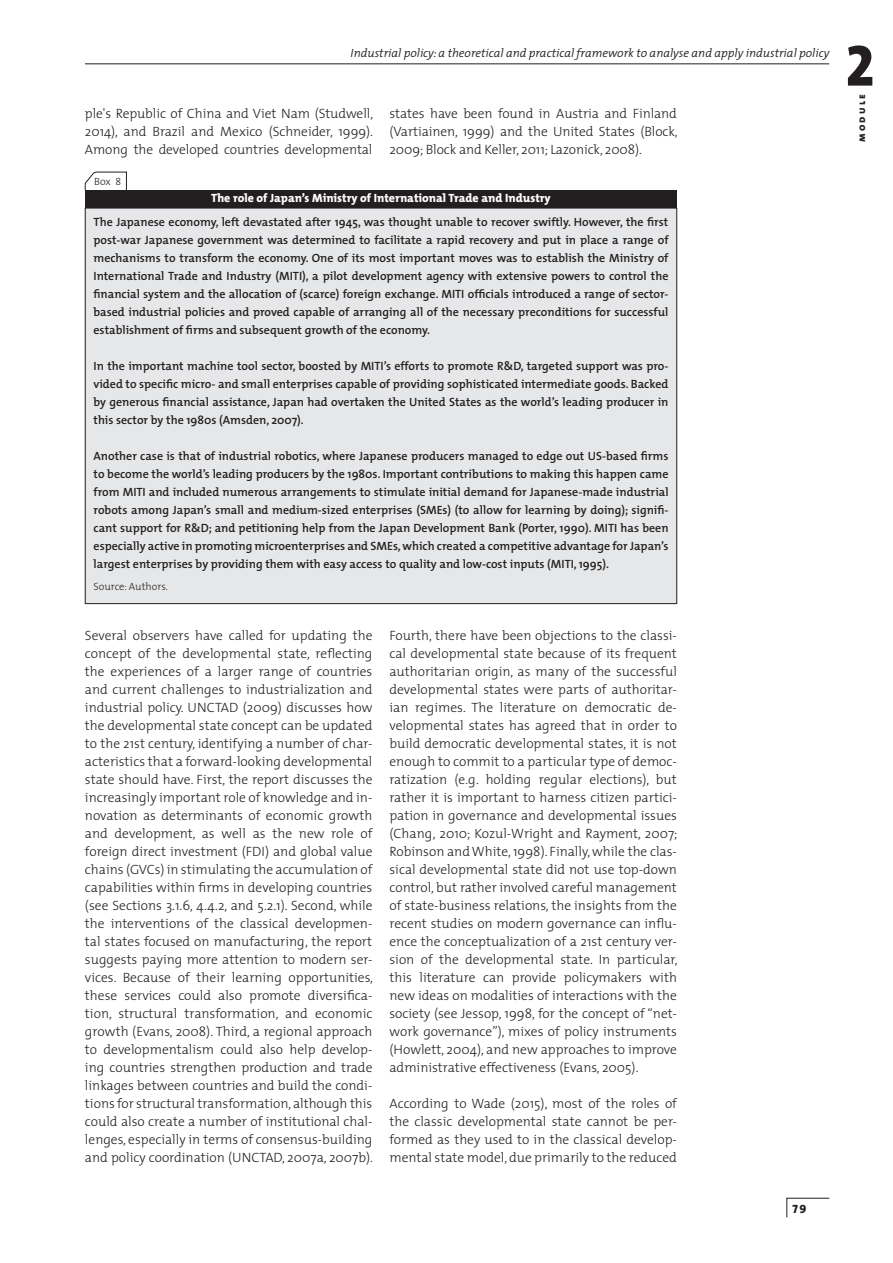
<style>
.page{position:relative;width:893px;height:1263px;background:#fff}
.page>*{position:absolute;margin:0;border:0;box-sizing:border-box;transform-origin:0 0}
.t1{font:58.5px "The Mix Extra Bold Caps";color:#231f20}
.t2{font:300 13.5px/18px "The Mix";color:#231f20;text-align:justify}
.t3{font:600 12px/18px "The Mix";color:#231f20;text-align:justify}
.t4{font:italic 300 12px "The Mix";color:#231f20}
.t5{font:800 12px "The Mix";color:#fff}
.t6{font:12px "The Mix Extra Bold Caps";color:#231f20}
.t7{font:300 10.5px "The Mix";color:#231f20}
.t8{font:10.5px "The Mix Extra Bold Caps";letter-spacing:.2em;color:#231f20}
.s1{font-family:"The Mix Light Caps";font-weight:400}
</style>
<div class="page">
<hr style="left:85px;top:63px;width:744px;height:1px;background:#231f20">
<svg style="left:786px;top:1197px;width:44px;height:21px"></svg>
<svg style="left:85px;top:172px;width:42px;height:18px"></svg>
<div style="left:85px;top:190px;width:592px;height:18px;background:#231f20"></div>
<div style="left:85px;top:208px;width:592px;height:396px;background:#e6e7e8"></div>
<p class="t4" style="left:351px;top:48px;width:480px">Industrial policy: a theoretical and practical framework to analyse and apply industrial policy</p>
<h1 class="t1" style="left:845px;top:31px;width:31px">2</h1>
<p class="t8" style="left:855px;top:142px;width:49px;rotate:-90deg">module</p>
<p class="t2" style="left:85px;top:106px;width:290px">ple's Republic of China and Viet Nam (Studwell, 2014), and Brazil and Mexico (Schneider, 1999).<br>Among the developed countries developmental</p>
<p class="t2" style="left:389px;top:106px;width:290px">states have been found in Austria and Finland (Vartiainen, 1999) and the United States (Block, 2009; Block and Keller, 2011; Lazonick, 2008).</p>
<p class="t7" style="left:94px;top:177px;width:29px">Box <span class="s1">8</span></p>
<p class="t5" style="left:211px;top:193px;width:341px">The role of Japan’s Ministry of International Trade and Industry</p>
<p class="t3" style="left:93px;top:214px;width:576px">The Japanese economy, left devastated after 1945, was thought unable to recover swiftly. However, the first post-war Japanese government was determined to facilitate a rapid recovery and put in place a range of mechanisms to transform the economy. One of its most important moves was to establish the Ministry of International Trade and Industry (MITI), a pilot development agency with extensive powers to control the financial system and the allocation of (scarce) foreign exchange. MITI officials introduced a range of sector&shy;based industrial policies and proved capable of arranging all of the necessary preconditions for successful establishment of firms and subsequent growth of the economy.</p>
<p class="t3" style="left:93px;top:358px;width:576px">In the important machine tool sector, boosted by MITI’s efforts to promote R&amp;D, targeted support was pro&shy;vided to specific micro- and small enterprises capable of providing sophisticated intermediate goods. Backed by generous financial assistance, Japan had overtaken the United States as the world’s leading producer in this sector by the 1980s (Amsden, 2007).</p>
<p class="t3" style="left:94px;top:448px;width:576px">Another case is that of industrial robotics, where Japanese producers managed to edge out US-based firms to become the world’s leading producers by the 1980s. Important contributions to making this happen came from MITI and included numerous arrangements to stimulate initial demand for Japanese-made industrial robots among Japan’s small and medium-sized enterprises (SMEs) (to allow for learning by doing); signifi&shy;cant support for R&amp;D; and petitioning help from the Japan Development Bank (Porter, 1990). MITI has been especially active in promoting microenterprises and SMEs, which created a competitive advantage for Japan’s largest enterprises by providing them with easy access to quality and low-cost inputs (MITI, 1995).</p>
<p class="t7" style="left:93px;top:583px;width:76px">Source: Authors.</p>
<p class="t2" style="left:85px;top:628px;width:290px">Several observers have called for updating the concept of the developmental state, reflecting the experiences of a larger range of countries and current challenges to industrialization and industrial policy. UNCTAD (2009) discusses how the developmental state concept can be updated to the 21st century, identifying a number of char&shy;acteristics that a forward-looking developmental state should have. First, the report discusses the increasingly important role of knowledge and in&shy;novation as determinants of economic growth and development, as well as the new role of foreign direct investment (FDI) and global value chains (GVCs) in stimulating the accumulation of capabilities within firms in developing countries (see Sections 3.1.6, 4.4.2, and 5.2.1). Second, while the interventions of the classical developmen&shy;tal states focused on manufacturing, the report suggests paying more attention to modern ser&shy;vices. Because of their learning opportunities, these services could also promote diversifica&shy;tion, structural transformation, and economic growth (Evans, 2008). Third, a regional approach to developmentalism could also help develop&shy;ing countries strengthen production and trade linkages between countries and build the condi&shy;tions for structural transformation, although this could also create a number of institutional chal&shy;lenges, especially in terms of consensus-building and policy coordination (UNCTAD, 2007a, 2007b).</p>
<p class="t2" style="left:389px;top:627px;width:290px">Fourth, there have been objections to the classi&shy;cal developmental state because of its frequent authoritarian origin, as many of the successful developmental states were parts of authoritar&shy;ian regimes. The literature on democratic de&shy;velopmental states has agreed that in order to build democratic developmental states, it is not enough to commit to a particular type of democ&shy;ratization (e.g. holding regular elections), but rather it is important to harness citizen partici&shy;pation in governance and developmental issues (Chang, 2010; Kozul-Wright and Rayment, 2007; Robinson and White, 1998). Finally, while the clas&shy;sical developmental state did not use top-down control, but rather involved careful management of state-business relations, the insights from the recent studies on modern governance can influ&shy;ence the conceptualization of a 21st century ver&shy;sion of the developmental state. In particular, this literature can provide policymakers with new ideas on modalities of interactions with the society (see Jessop, 1998, for the concept of “net&shy;work governance”), mixes of policy instruments (Howlett, 2004), and new approaches to improve administrative effectiveness (Evans, 2005).</p>
<p class="t2" style="left:389px;top:1095px;width:289px">According to Wade (2015), most of the roles of the classic developmental state cannot be per&shy;formed as they used to in the classical develop&shy;mental state model, due primarily to the reduced</p>
<p class="t6" style="left:793px;top:1201px;width:15px">79</p>
</div>
